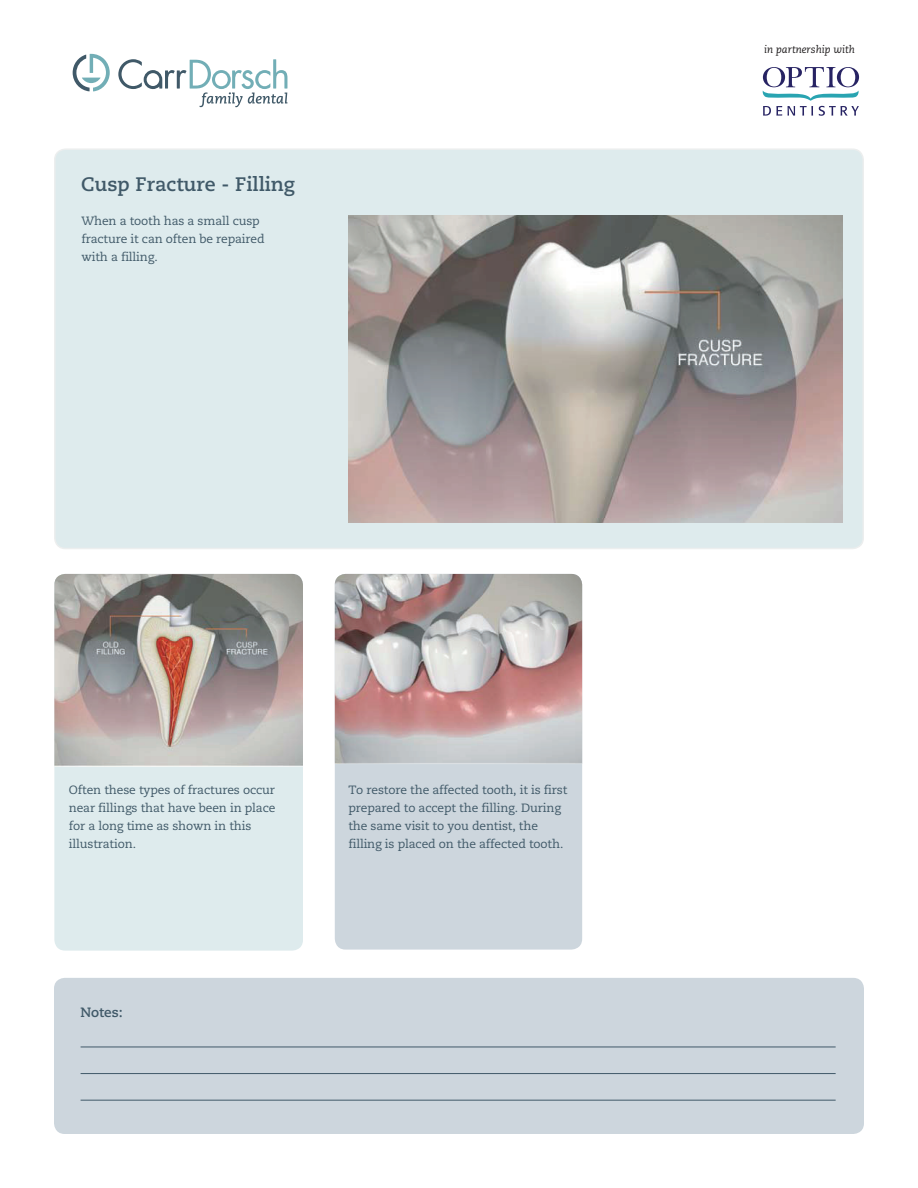
<style>
.page{position:relative;width:918px;height:1188px;background:#fff}
.page>*{position:absolute;margin:0;border:0;box-sizing:border-box;transform-origin:0 0}
.t1{font:700 19.5px "Caecilia";color:#405968}
.t2{font:700 13.5px "Caecilia";color:#405968}
.t3{font:12px/18px "Caecilia";letter-spacing:-.01em;color:#405968}
.t4{font:italic 10.5px "Caecilia";color:#201d1e}
</style>
<div class="page">
<div style="left:54px;top:574px;width:249px;height:377px;background:#deebed;border-radius:11px"></div>
<img style="left:54px;top:574px;width:249px;height:193px">
<div style="left:335px;top:574px;width:247px;height:376px;background:#cdd6dd;border-radius:11px"></div>
<img style="left:335px;top:574px;width:247px;height:190px">
<svg style="left:762px;top:67px;width:97px;height:49px"></svg>
<svg style="left:118px;top:59px;width:169px;height:48px"></svg>
<svg style="left:73px;top:54px;width:37px;height:37px"></svg>
<div style="left:55px;top:149px;width:808px;height:400px;background:#deebed;border-radius:11px"></div>
<div style="left:54px;top:148px;width:810px;height:401px;border:2px solid #eceeee;border-radius:11px"></div>
<img style="left:348px;top:216px;width:494px;height:306px">
<div style="left:54px;top:978px;width:810px;height:156px;background:#cdd6dd;border-radius:11px"></div>
<hr style="left:81px;top:1047px;width:755px;height:1px;background:#405968">
<hr style="left:81px;top:1073px;width:755px;height:1px;background:#405968">
<hr style="left:81px;top:1100px;width:755px;height:1px;background:#405968">
<h1 class="t1" style="left:81px;top:172px;width:216px">Cusp Fracture - Filling</h1>
<p class="t3" style="left:81px;top:212px;width:185px">When a tooth has a small cusp fracture it can often be repaired with a filling.</p>
<p class="t4" style="left:764px;top:44px;width:92px">in partnership with</p>
<p class="t3" style="left:69px;top:781px;width:208px">Often these types of fractures occur near fillings that have been in place for a long time as shown in this illustration.</p>
<p class="t2" style="left:81px;top:1004px;width:44px">Notes:</p>
<p class="t3" style="left:348px;top:781px;width:220px">To restore the affected tooth, it is first prepared to accept the filling. During the same visit to you dentist, the filling is placed on the affected tooth.</p>
</div>
